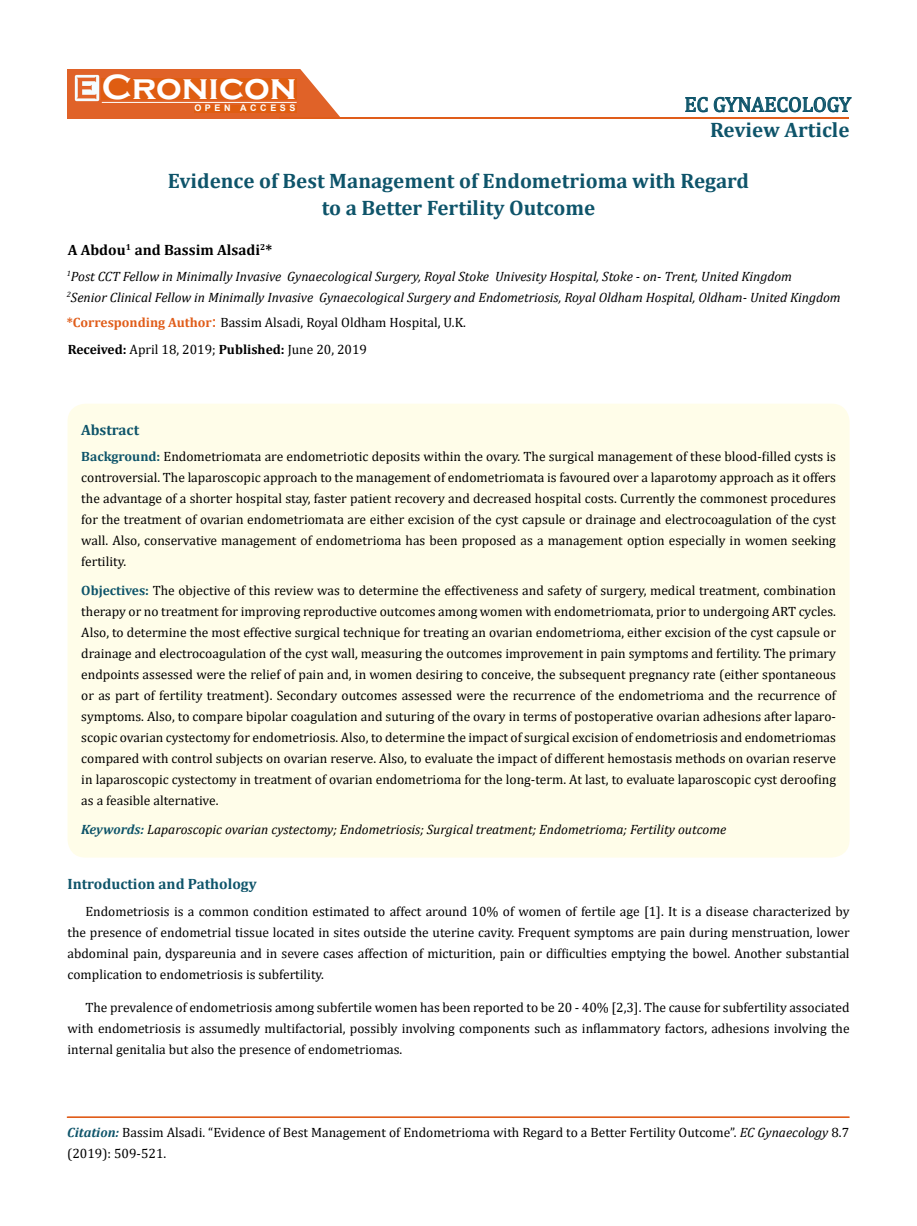
<style>
.page{position:relative;width:917px;height:1226px;background:#fff}
.page>*{position:absolute;margin:0;border:0;box-sizing:border-box;transform-origin:0 0}
.t1{font:700 36px "Copperplate Gothic";color:#fff}
.t2{font:700 21px/27px "Cambria";color:#0e546a;text-align:center}
.t3{font:21px "Cambria";color:#0e546a}
.t4{font:700 15px "Cambria";color:#0e546a}
.t5{font:700 15px "Cambria";color:#000}
.t6{font:13.5px/21px "Cambria";color:#000;text-align:justify}
.t7{font:italic 13.5px/21px "Cambria";color:#000}
.t8{font:700 9px "Arial";letter-spacing:.4em;color:#fff}
.s1{font-weight:700;color:#e05d1a}
.s2{font-size:18px;color:#e05d1a}
.s3{font-weight:700}
.s4{font-weight:700;color:#0e546a}
.s5{font-weight:700;font-style:italic;color:#0e546a}
.s6{font-style:italic}
</style>
<div class="page">
<div style="left:67px;top:70px;width:290px;height:49px;background:#e06228"></div>
<svg style="left:300px;top:69px;width:90px;height:49px"></svg>
<img style="left:75px;top:75px;width:24px;height:26px">
<div style="left:102px;top:79px;width:195px;height:21px;background:#df5d11"></div>
<div style="left:194px;top:105px;width:103px;height:7px;background:#df5d11"></div>
<svg style="left:685px;top:97px;width:166px;height:15px"></svg>
<hr style="left:102px;top:102px;width:194px;height:1px;background:#fff">
<hr style="left:279px;top:118px;width:569px;height:1px;background:#e05d1a">
<hr style="left:67px;top:1117px;width:782px;height:1px;background:#e05d1a">
<div style="left:67px;top:404px;width:782px;height:453px;background:#fffde9;border-radius:18px"></div>
<h1 class="t1" style="left:102px;top:68px;width:196px">Cronicon</h1>
<p class="t8" style="left:194px;top:102px;width:103px">OPEN ACCESS</p>
<h2 class="t3" style="left:684px;top:92px;width:168px">EC GYNAECOLOGY</h2>
<h2 class="t2" style="left:710px;top:116px;width:141px">Review Article</h2>
<h2 class="t2" style="left:168px;top:166px;width:583px">Evidence of Best Management of Endometrioma with Regard to a Better Fertility Outcome</h2>
<p class="t5" style="left:68px;top:239px;width:206px">A Abdou<sup>1</sup> and Bassim Alsadi<sup>2</sup>*</p>
<p class="t7" style="left:67px;top:265px;width:775px"><sup>1</sup>Post CCT Fellow in Minimally Invasive Gynaecological Surgery, Royal Stoke Univesity Hospital, Stoke - on- Trent, United Kingdom<br><sup>2</sup>Senior Clinical Fellow in Minimally Invasive Gynaecological Surgery and Endometriosis, Royal Oldham Hospital, Oldham- United Kingdom</p>
<p class="t6" style="left:67px;top:309px;width:401px;line-height:26.5px"><span class="s1">*Corresponding Author</span><span class="s2">:</span> Bassim Alsadi, Royal Oldham Hospital, U.K.<br><span class="s3">Received:</span> April 18, 2019; <span class="s3">Published:</span> June 20, 2019</p>
<p class="t4" style="left:81px;top:419px;width:60px">Abstract</p>
<p class="t6" style="left:81px;top:446px;width:756px"><span class="s4">Background:</span> Endometriomata are endometriotic deposits within the ovary. The surgical management of these blood-filled cysts is controversial. The laparoscopic approach to the management of endometriomata is favoured over a laparotomy approach as it offers the advantage of a shorter hospital stay, faster patient recovery and decreased hospital costs. Currently the commonest procedures for the treatment of ovarian endometriomata are either excision of the cyst capsule or drainage and electrocoagulation of the cyst wall. Also, conservative management of endometrioma has been proposed as a management option especially in women seeking fertility.</p>
<p class="t6" style="left:81px;top:580px;width:756px"><span class="s4">Objectives:</span> The objective of this review was to determine the effectiveness and safety of surgery, medical treatment, combination therapy or no treatment for improving reproductive outcomes among women with endometriomata, prior to undergoing ART cycles.<br>Also, to determine the most effective surgical technique for treating an ovarian endometrioma, either excision of the cyst capsule or drainage and electrocoagulation of the cyst wall, measuring the outcomes improvement in pain symptoms and fertility. The primary endpoints assessed were the relief of pain and, in women desiring to conceive, the subsequent pregnancy rate (either spontaneous or as part of fertility treatment). Secondary outcomes assessed were the recurrence of the endometrioma and the recurrence of symptoms. Also, to compare bipolar coagulation and suturing of the ovary in terms of postoperative ovarian adhesions after laparo&shy;scopic ovarian cystectomy for endometriosis. Also, to determine the impact of surgical excision of endometriosis and endometriomas compared with control subjects on ovarian reserve. Also, to evaluate the impact of different hemostasis methods on ovarian reserve in laparoscopic cystectomy in treatment of ovarian endometrioma for the long-term. At last, to evaluate laparoscopic cyst deroofing as a feasible alternative.</p>
<p class="t7" style="left:81px;top:818px;width:646px"><span class="s4">Keywords:</span> Laparoscopic ovarian cystectomy; Endometriosis; Surgical treatment; Endometrioma; Fertility outcome</p>
<p class="t4" style="left:67px;top:873px;width:191px">Introduction and Pathology</p>
<p class="t6" style="left:67px;top:900px;width:783px;text-indent:18px">Endometriosis is a common condition estimated to affect around 10% of women of fertile age [1]. It is a disease characterized by the presence of endometrial tissue located in sites outside the uterine cavity. Frequent symptoms are pain during menstruation, lower abdominal pain, dyspareunia and in severe cases affection of micturition, pain or difficulties emptying the bowel. Another substantial complication to endometriosis is subfertility.</p>
<p class="t6" style="left:67px;top:996px;width:783px;text-indent:18px">The prevalence of endometriosis among subfertile women has been reported to be 20 - 40% [2,3]. The cause for subfertility associated with endometriosis is assumedly multifactorial, possibly involving components such as inflammatory factors, adhesions involving the internal genitalia but also the presence of endometriomas.</p>
<p class="t6" style="left:67px;top:1121px;width:783px"><span class="s5">Citation:</span> Bassim Alsadi. “Evidence of Best Management of Endometrioma with Regard to a Better Fertility Outcome”. <span class="s6">EC Gynaecology</span> 8.7 (2019): 509-521.</p>
</div>
